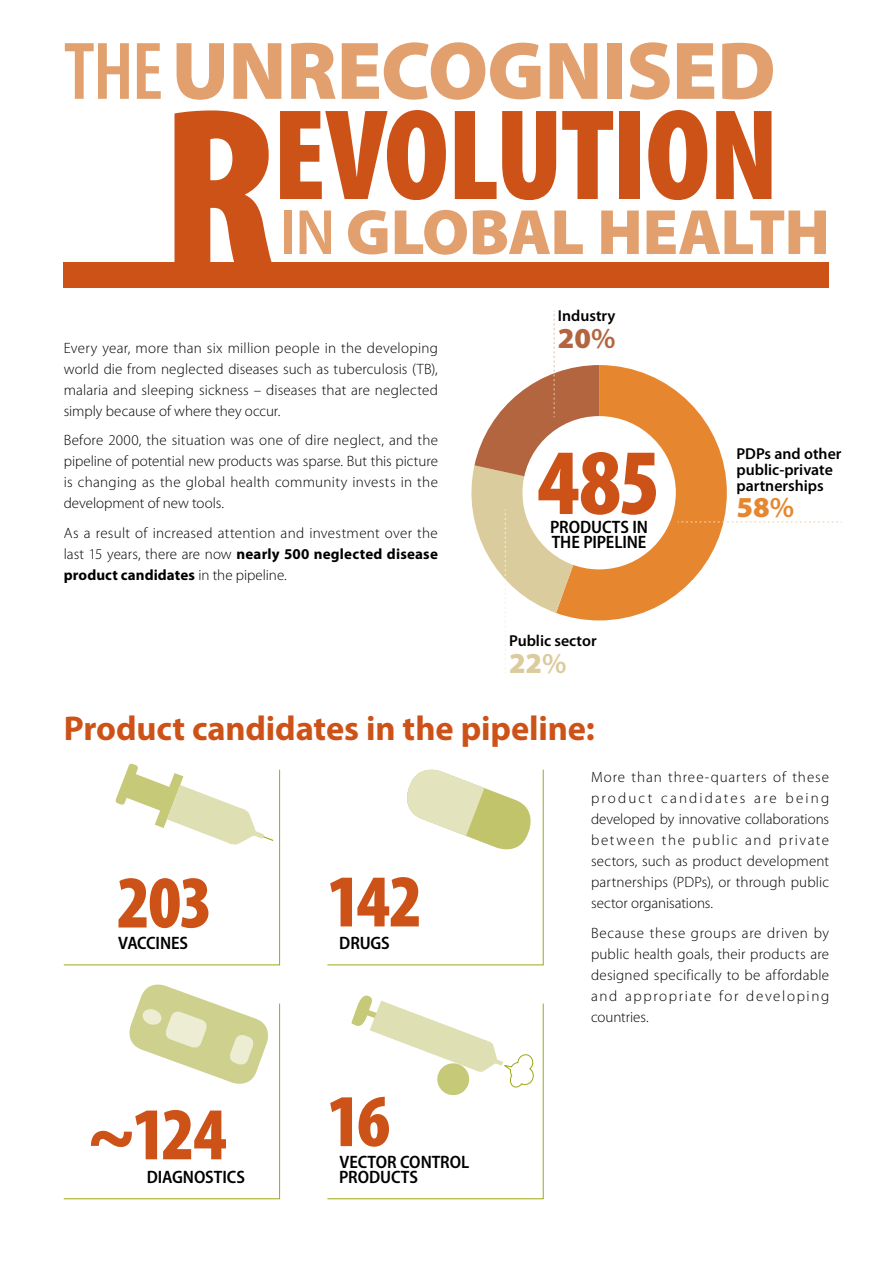
<style>
.page{position:relative;width:893px;height:1263px;background:#fff}
.page>*{position:absolute;margin:0;border:0;box-sizing:border-box;transform-origin:0 0}
.t1{font:900 condensed 130.5px "Myriad Pro";letter-spacing:-.015em;color:#cd5218}
.t2{font:900 condensed 94.2px "Myriad Pro";color:#cd5218}
.t3{font:900 82.5px "Myriad Pro";letter-spacing:-.005em;color:#e2a06f}
.t4{font:900 condensed 75px "Myriad Pro";letter-spacing:-.03em;color:#cd5218}
.t5{font:900 64.5px "Myriad Pro";letter-spacing:-.02em;color:#e2a06f}
.t6{font:700 34.5px "Myriad Pro";letter-spacing:-.005em;color:#cd5218}
.t7{font:900 29.1px "Myriad Pro";color:#e68730}
.t8{font:900 29.1px "Myriad Pro";color:#b2653f}
.t9{font:900 29.1px "Myriad Pro";color:#dbcc9d}
.t10{font:600 semi-condensed 18px/15px "Myriad Pro";letter-spacing:-.005em;color:#000}
.t11{font:600 15.9px/15.9px "Myriad Pro";color:#000}
.t12{font:300 15px/21px "Myriad Pro";letter-spacing:.015em;color:#000;text-align:justify}
.s1{font-weight:600;font-stretch:condensed}
.s2{font-size:232.5px}
.s3{font-weight:600;font-stretch:semi-condensed}
.s4{font-weight:700}
.s5{font-weight:600}
.s6{font-size:82.5px}
</style>
<div class="page">
<svg style="left:471px;top:311px;width:371px;height:362px"></svg>
<div style="left:522px;top:416px;width:154px;height:153px;background:#fff;border-radius:50%"></div>
<div style="left:64px;top:263px;width:765px;height:25px;background:#cd5218"></div>
<svg style="left:63px;top:763px;width:217px;height:202px"></svg>
<svg style="left:63px;top:984px;width:217px;height:215px"></svg>
<svg style="left:327px;top:769px;width:217px;height:196px"></svg>
<svg style="left:327px;top:995px;width:217px;height:204px"></svg>
<h3 class="t3" style="left:64px;top:24px;width:713px"><span class="s1">THE</span>UNRECOGNISED</h3>
<h1 class="t1" style="left:161px;top:83px;width:619px"><span class="s2">R</span>EVOLUTION</h1>
<h3 class="t5" style="left:280px;top:196px;width:552px"><span class="s3">IN</span> GLOBAL HEALTH</h3>
<p class="t12" style="left:64px;top:337px;width:376px">Every year, more than six million people in the developing world die from neglected diseases such as tuberculosis (TB), malaria and sleeping sickness – diseases that are neglected simply because of where they occur.</p>
<p class="t12" style="left:64px;top:430px;width:376px">Before 2000, the situation was one of dire neglect, and the pipeline of potential new products was sparse. But this picture is changing as the global health community invests in the development of new tools.</p>
<p class="t12" style="left:64px;top:522px;width:376px">As a result of increased attention and investment over the last 15 years, there are now <span class="s4">nearly 500 neglected disease product candidates</span> in the pipeline.</p>
<p class="t11" style="left:558px;top:308px;width:59px">Industry</p>
<h3 class="t8" style="left:558px;top:321px;width:59px">20<span class="s5">%</span></h3>
<h2 class="t2" style="left:538px;top:430px;width:124px">485</h2>
<p class="t10" style="left:550px;top:519px;width:99px">PRODUCTS IN<br>THE PIPELINE</p>
<p class="t11" style="left:509px;top:633px;width:89px">Public sector</p>
<h3 class="t9" style="left:509px;top:646px;width:59px">22<span class="s5">%</span></h3>
<h3 class="t6" style="left:64px;top:709px;width:532px">Product candidates in the pipeline:</h3>
<p class="t11" style="left:736px;top:446px;width:107px">PDPs and other public-private partnerships</p>
<h3 class="t7" style="left:736px;top:491px;width:59px">58<span class="s5">%</span></h3>
<h3 class="t4" style="left:117px;top:861px;width:97px">203</h3>
<p class="t10" style="left:118px;top:936px;width:71px">VACCINES</p>
<h3 class="t4" style="left:87px;top:1092px;width:142px"><span class="s6">~</span>124</h3>
<p class="t10" style="left:147px;top:1169px;width:100px">DIAGNOSTICS</p>
<h3 class="t4" style="left:327px;top:860px;width:97px">142</h3>
<p class="t10" style="left:339px;top:936px;width:52px">DRUGS</p>
<h3 class="t4" style="left:327px;top:1079px;width:64px">16</h3>
<p class="t10" style="left:339px;top:1154px;width:132px">VECTOR CONTROL<br>PRODUCTS</p>
<p class="t12" style="left:591px;top:767px;width:240px">More than three-quarters of these product candidates are being developed by innovative collaborations between the public and private sectors, such as product development partnerships (PDPs), or through public sector organisations.</p>
<p class="t12" style="left:591px;top:922px;width:240px">Because these groups are driven by public health goals, their products are designed specifically to be affordable and appropriate for developing countries.</p>
</div>
